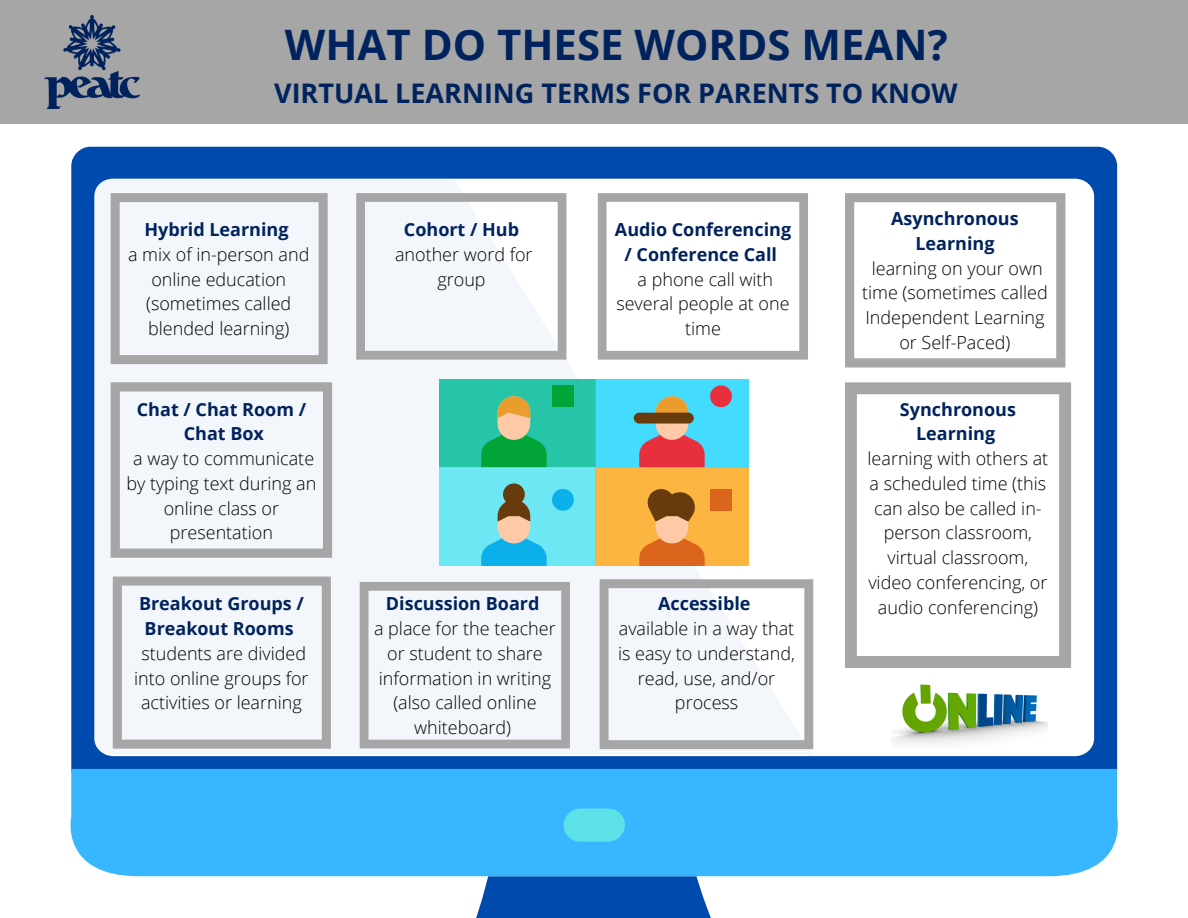
<style>
.page{position:relative;width:1188px;height:918px;background:#fff}
.page>*{position:absolute;margin:0;border:0;box-sizing:border-box;transform-origin:0 0}
.t1{font:700 42px "Open Sans";color:#00235d}
.t2{font:700 27px "Open Sans";color:#00235d}
.t3{font:300 18px/24.8px "Open Sans";color:#000;text-align:center}
.t4{font:700 18px/24.8px "Open Sans";color:#00235d;text-align:center}
.s1{font-weight:700;color:#00235d}
</style>
<div class="page">
<div style="left:0;top:0;width:1188px;height:124px;background:#a6a6a6"></div>
<img style="left:45px;top:15px;width:94px;height:94px">
<svg style="left:377px;top:876px;width:437px;height:42px"></svg>
<div style="left:71px;top:147px;width:1046px;height:641px;background:#004aad;border-radius:19px"></div>
<div style="left:94px;top:179px;width:1000px;height:577px;background:#fff;border-radius:19px"></div>
<div style="left:70px;top:769px;width:1048px;height:107px;background:#38b6ff"></div>
<div style="left:564px;top:809px;width:61px;height:33px;background:#5ce1e6;border-radius:17px"></div>
<svg style="left:94px;top:179px;width:719px;height:576px;fill:#f3f6fb"></svg>
<svg style="left:111px;top:193px;width:217px;height:171px"></svg>
<svg style="left:111px;top:382px;width:221px;height:176px"></svg>
<svg style="left:360px;top:582px;width:210px;height:166px"></svg>
<svg style="left:113px;top:577px;width:218px;height:172px"></svg>
<svg style="left:600px;top:579px;width:213px;height:170px"></svg>
<svg style="left:439px;top:380px;width:310px;height:185px;background:#7ebc9f"></svg>
<div style="left:634px;top:413px;width:60px;height:11px;background:#683b0d;border-radius:5px"></div>
<svg style="left:598px;top:193px;width:210px;height:167px"></svg>
<svg style="left:356px;top:193px;width:210px;height:167px"></svg>
<svg style="left:845px;top:193px;width:220px;height:174px"></svg>
<svg style="left:845px;top:382px;width:226px;height:286px"></svg>
<img style="left:892px;top:684px;width:156px;height:60px">
<p class="t1" style="left:285px;top:16px;width:665px">WHAT DO THESE WORDS MEAN?</p>
<p class="t2" style="left:274px;top:74px;width:685px">VIRTUAL LEARNING TERMS FOR PARENTS TO KNOW</p>
<p class="t4" style="left:144px;top:217px;width:146px">Hybrid Learning</p>
<p class="t3" style="left:128px;top:241px;width:183px">a mix of in-person and online education (sometimes called blended learning)</p>
<p class="t4" style="left:137px;top:396px;width:171px">Chat / Chat Room /</p>
<p class="t4" style="left:184px;top:421px;width:82px">Chat Box</p>
<p class="t3" style="left:126px;top:446px;width:191px">a way to communicate by typing text during an online class or presentation</p>
<p class="t4" style="left:404px;top:217px;width:117px">Cohort / Hub</p>
<p class="t3" style="left:395px;top:241px;width:139px">another word for group</p>
<p class="t3" style="left:134px;top:591px;width:176px"><span class="s1">Breakout Groups /<br>Breakout Rooms </span>students are divided into online groups for activities or learning</p>
<p class="t4" style="left:386px;top:591px;width:155px">Discussion Board</p>
<p class="t3" style="left:374px;top:616px;width:183px">a place for the teacher or student to share information in writing (also called online whiteboard)</p>
<p class="t4" style="left:615px;top:217px;width:178px">Audio Conferencing / Conference Call</p>
<p class="t3" style="left:616px;top:266px;width:175px">a phone call with several people at one time</p>
<p class="t4" style="left:658px;top:591px;width:94px">Accessible</p>
<p class="t3" style="left:618px;top:616px;width:178px">available in a way that is easy to understand, read, use, and/or process</p>
<p class="t4" style="left:891px;top:206px;width:129px">Asynchronous<br>Learning</p>
<p class="t3" style="left:862px;top:255px;width:187px">learning on your own time (sometimes called<br>Independent Learning or Self-Paced)</p>
<p class="t4" style="left:900px;top:396px;width:118px">Synchronous<br>Learning</p>
<p class="t3" style="left:868px;top:446px;width:182px">learning with others at a scheduled time (this can also be called in&shy;person classroom, virtual classroom, video conferencing, or audio conferencing)</p>
</div>
